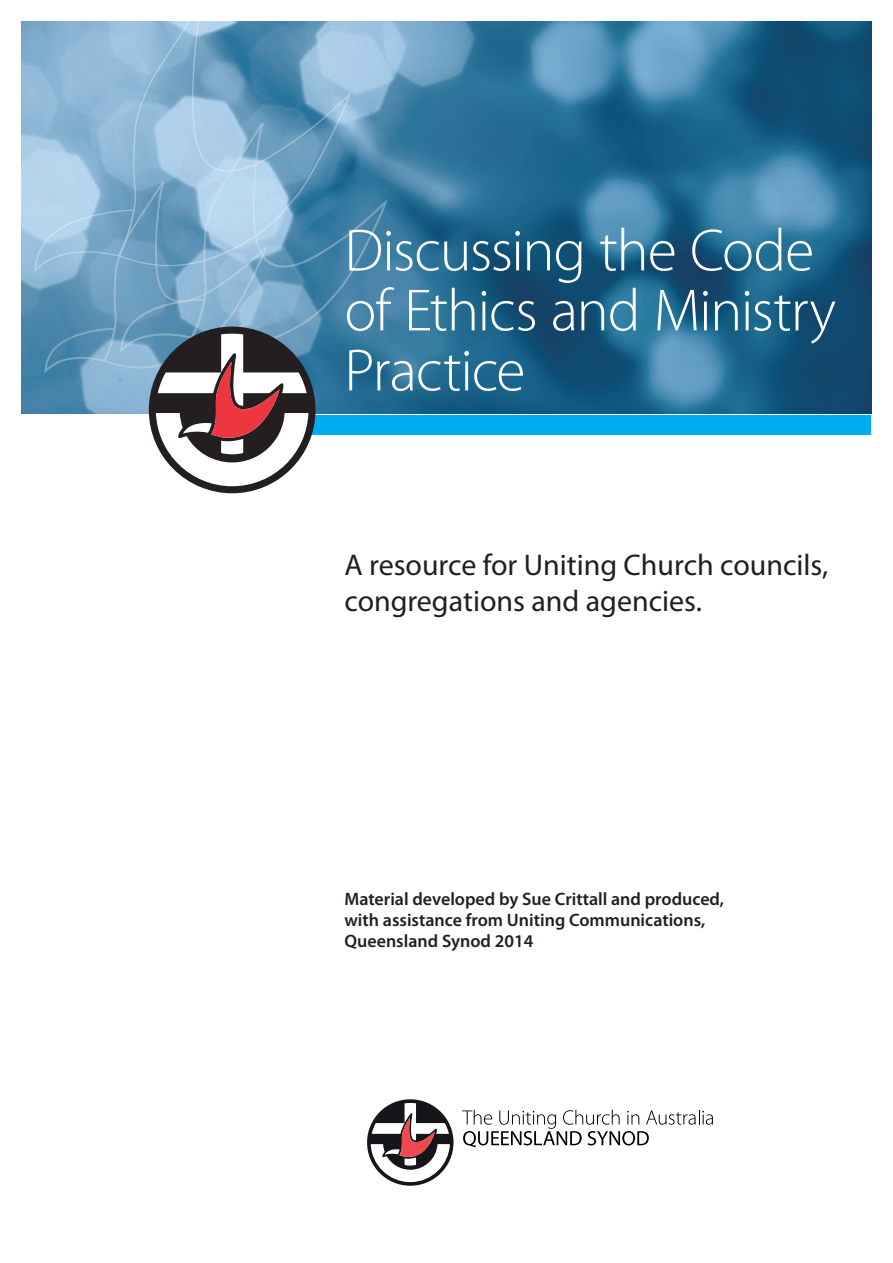
<style>
.page{position:relative;width:893px;height:1263px;background:#fff}
.page>*{position:absolute;margin:0;border:0;box-sizing:border-box;transform-origin:0 0}
.t1{font:300 60px/60px "Myriad Pro";letter-spacing:-.02em;color:#fff}
.t2{font:30px/36px "Myriad Pro";color:#231f20}
.t3{font:600 18px/21px "Myriad Pro";color:#231f20}
</style>
<div class="page">
<div style="left:168px;top:415px;width:703px;height:19px;background:#00aeef"></div>
<img style="left:21px;top:21px;width:851px;height:393px">
<svg style="left:118px;top:21px;width:233px;height:101px;background:#78a8c8"></svg>
<svg style="left:367px;top:1099px;width:86px;height:87px"></svg>
<svg style="left:462px;top:1110px;width:251px;height:37px"></svg>
<svg style="left:34px;top:122px;width:353px;height:371px"></svg>
<p class="t1" style="left:344px;top:221px;width:493px">Discussing the Code of Ethics and Ministry<br>Practice</p>
<p class="t2" style="left:344px;top:547px;width:485px">A resource for Uniting Church councils, congregations and agencies.</p>
<p class="t3" style="left:344px;top:888px;width:381px">Material developed by Sue Crittall and produced, with assistance from Uniting Communications,<br>Queensland Synod 2014</p>
</div>
